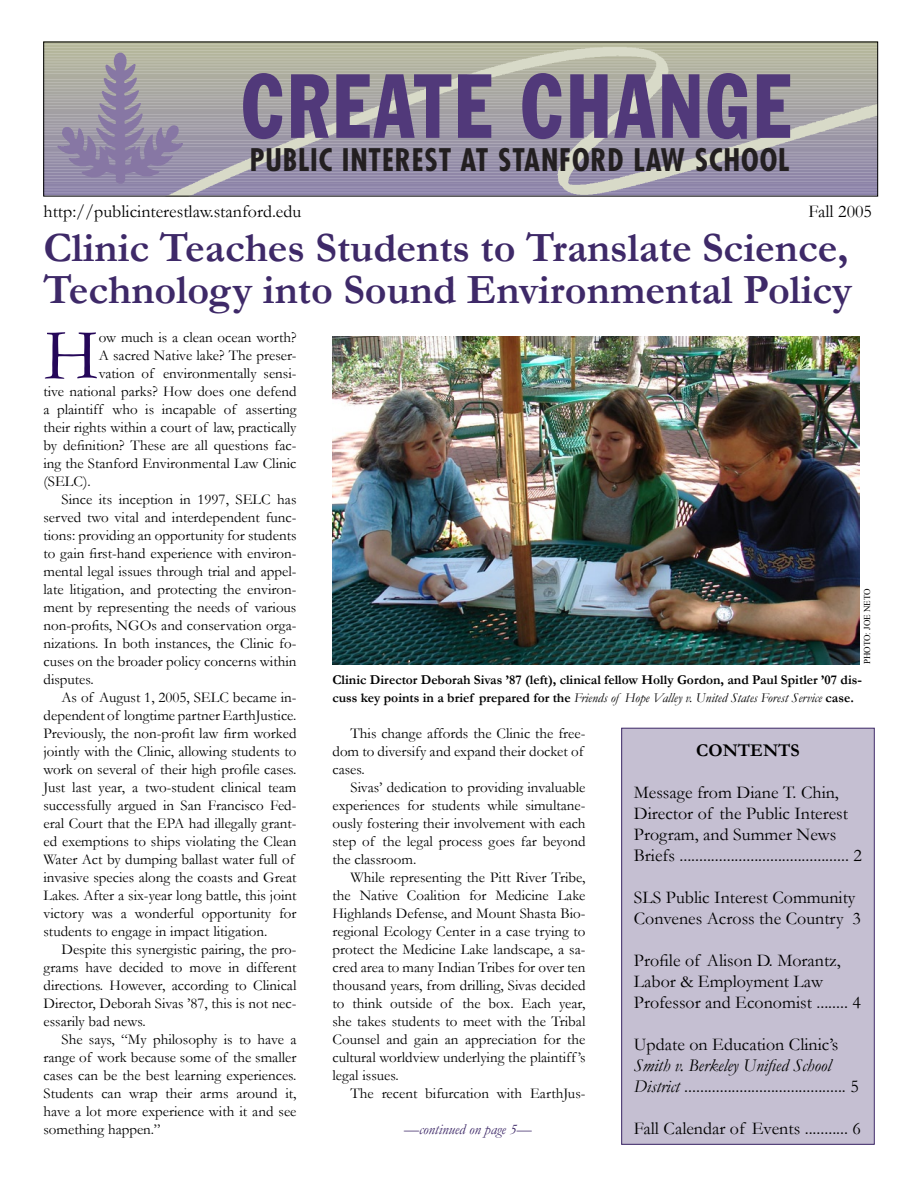
<style>
.page{position:relative;width:918px;height:1188px;background:#fff}
.page>*{position:absolute;margin:0;border:0;box-sizing:border-box;transform-origin:0 0}
.t1{font:condensed 89.25px "Franklin Gothic";letter-spacing:.055em;color:#51397a;scale:.83 1}
.First_Paragraph_of_Text{font:72.75px "Garamond";color:#250759}
.Headline{font:700 42px/42px "Garamond";color:#3e2968}
.t2{font:700 condensed 30.3px "Futura";letter-spacing:.03em;color:#231f20}
.Table_of_Contents_text{font:18px/21px "Garamond";color:#000}
.t3{font:700 18px "Garamond";color:#000}
.Body_Text{font:15px/18px "Garamond";color:#000;text-align:justify}
.First_Paragraph_of_Text-2{font:15px "Garamond";color:#000}
.Body_Text-2{font:italic 15px "Garamond";color:#3e2968}
.Captions{font:700 13.5px/18px "Garamond";color:#000}
.Photo_byline{font:9px "Times New Roman";color:#000}
.s1{font-weight:400;font-style:italic}
.s2{font-style:italic}
</style>
<div class="page">
<div style="left:622px;top:728px;width:252px;height:416px;background:#c5bfd2"></div>
<div style="left:621px;top:728px;width:253px;height:416px;border:1px solid #3e2968"></div>
<svg style="left:44px;top:43px;width:834px;height:4px;background:#bcbfa3"></svg>
<hr style="left:44px;top:45px;width:834px;height:4px;background:#b7b99b">
<svg style="left:44px;top:49px;width:834px;height:4px"></svg>
<hr style="left:44px;top:187px;width:834px;height:3px;background:#8b82a8">
<svg style="left:44px;top:188px;width:834px;height:4px"></svg>
<hr style="left:44px;top:190px;width:834px;height:3px;background:#8a81a8">
<svg style="left:44px;top:191px;width:834px;height:4px"></svg>
<hr style="left:44px;top:193px;width:834px;height:3px;background:#8a80a9">
<img style="left:58px;top:53px;width:40px;height:133px">
<img style="left:98px;top:47px;width:778px;height:147px">
<img style="left:332px;top:336px;width:528px;height:329px">
<p class="t1" style="left:242px;top:52px;width:662px">CREATE CHANGE</p>
<p class="t2" style="left:250px;top:140px;width:541px">PUBLIC INTEREST AT STANFORD LAW SCHOOL</p>
<p class="Table_of_Contents_text" style="left:44px;top:201px;width:259px">http://publicinterestlaw.stanford.edu</p>
<p class="Table_of_Contents_text" style="left:809px;top:201px;width:65px">Fall 2005</p>
<p class="Headline" style="left:44px;top:227px;width:810px">Clinic Teaches Students to Translate Science,<br>Technology into Sound Environmental Policy</p>
<p class="First_Paragraph_of_Text" style="left:44px;top:306px;width:57px">H</p>
<p class="First_Paragraph_of_Text-2" style="left:99px;top:327px;width:199px">ow much is a clean ocean worth?</p>
<p class="First_Paragraph_of_Text-2" style="left:99px;top:345px;width:199px">A sacred Native lake? The preser-</p>
<p class="First_Paragraph_of_Text-2" style="left:99px;top:363px;width:199px">vation of environmentally sensi-</p>
<p class="First_Paragraph_of_Text-2" style="left:44px;top:381px;width:255px">tive national parks? How does one defend</p>
<p class="First_Paragraph_of_Text-2" style="left:44px;top:399px;width:255px">a plaintiff who is incapable of asserting</p>
<p class="First_Paragraph_of_Text-2" style="left:44px;top:417px;width:255px">their rights within a court of law, practically</p>
<p class="First_Paragraph_of_Text-2" style="left:44px;top:435px;width:255px">by definition? These are all questions fac-</p>
<p class="First_Paragraph_of_Text-2" style="left:44px;top:453px;width:255px">ing the Stanford Environmental Law Clinic</p>
<p class="First_Paragraph_of_Text-2" style="left:44px;top:471px;width:49px">(SELC).</p>
<p class="Body_Text" style="left:44px;top:490px;width:255px;text-indent:18px">Since its inception in 1997, SELC has served two vital and interdependent func&shy;tions: providing an opportunity for students to gain first-hand experience with environ&shy;mental legal issues through trial and appel&shy;late litigation, and protecting the environ&shy;ment by representing the needs of various non-profits, NGOs and conservation orga&shy;nizations. In both instances, the Clinic fo&shy;cuses on the broader policy concerns within disputes.</p>
<p class="Body_Text" style="left:44px;top:688px;width:255px;text-align:left;text-indent:18px">As of August 1, 2005, SELC became in&shy;dependent of longtime partner EarthJustice.<br>Previously, the non-profit law firm worked jointly with the Clinic, allowing students to work on several of their high profile cases.<br>Just last year, a two-student clinical team successfully argued in San Francisco Fed&shy;eral Court that the EPA had illegally grant&shy;ed exemptions to ships violating the Clean Water Act by dumping ballast water full of invasive species along the coasts and Great Lakes. After a six-year long battle, this joint victory was a wonderful opportunity for students to engage in impact litigation.</p>
<p class="Body_Text" style="left:44px;top:940px;width:255px;text-indent:18px">Despite this synergistic pairing, the pro&shy;grams have decided to move in different directions. However, according to Clinical Director, Deborah Sivas ’87, this is not nec&shy;essarily bad news.</p>
<p class="Body_Text" style="left:44px;top:1030px;width:255px;text-indent:18px">She says, “My philosophy is to have a range of work because some of the smaller cases can be the best learning experiences.<br>Students can wrap their arms around it, have a lot more experience with it and see something happen.”</p>
<p class="Photo_byline" style="left:861px;top:664px;width:78px;rotate:-90deg">PHOTO: JOE NETO</p>
<p class="Captions" style="left:332px;top:671px;width:531px">Clinic Director Deborah Sivas ’87 (left), clinical fellow Holly Gordon, and Paul Spitler ’07 dis&shy;cuss key points in a brief prepared for the <span class="s1">Friends of Hope Valley v. United States Forest Service</span> case.</p>
<p class="Body_Text" style="left:333px;top:724px;width:255px;text-align:left;text-indent:18px">This change affords the Clinic the free&shy;dom to diversify and expand their docket of cases.</p>
<p class="Body_Text" style="left:333px;top:778px;width:255px;text-indent:18px">Sivas’ dedication to providing invaluable experiences for students while simultane&shy;ously fostering their involvement with each step of the legal process goes far beyond the classroom.</p>
<p class="Body_Text" style="left:333px;top:868px;width:255px;text-indent:18px">While representing the Pitt River Tribe, the Native Coalition for Medicine Lake Highlands Defense, and Mount Shasta Bio&shy;regional Ecology Center in a case trying to protect the Medicine Lake landscape, a sa&shy;cred area to many Indian Tribes for over ten thousand years, from drilling, Sivas decided to think outside of the box. Each year, she takes students to meet with the Tribal Counsel and gain an appreciation for the cultural worldview underlying the plaintiff ’s legal issues.</p>
<p class="Body_Text" style="left:350px;top:1084px;width:237px">The recent bifurcation with EarthJus-</p>
<p class="Body_Text-2" style="left:404px;top:1119px;width:129px">—continued on page 5—</p>
<p class="t3" style="left:696px;top:738px;width:105px">CONTENTS</p>
<p class="Table_of_Contents_text" style="left:634px;top:781px;width:230px">Message from Diane T. Chin, Director of the Public Interest Program, and Summer News Briefs ........................................... 2</p>
<p class="Table_of_Contents_text" style="left:634px;top:886px;width:229px">SLS Public Interest Community<br>Convenes Across the Country 3</p>
<p class="Table_of_Contents_text" style="left:634px;top:949px;width:229px">Profile of Alison D. Morantz,<br>Labor &amp; Employment Law<br>Professor and Economist ........ 4</p>
<p class="Table_of_Contents_text" style="left:634px;top:1033px;width:226px">Update on Education Clinic’s<br><span class="s2">Smith v. Berkeley Unified School<br>District</span> ......................................... 5</p>
<p class="Table_of_Contents_text" style="left:634px;top:1117px;width:229px">Fall Calendar of Events ........... 6</p>
</div>
